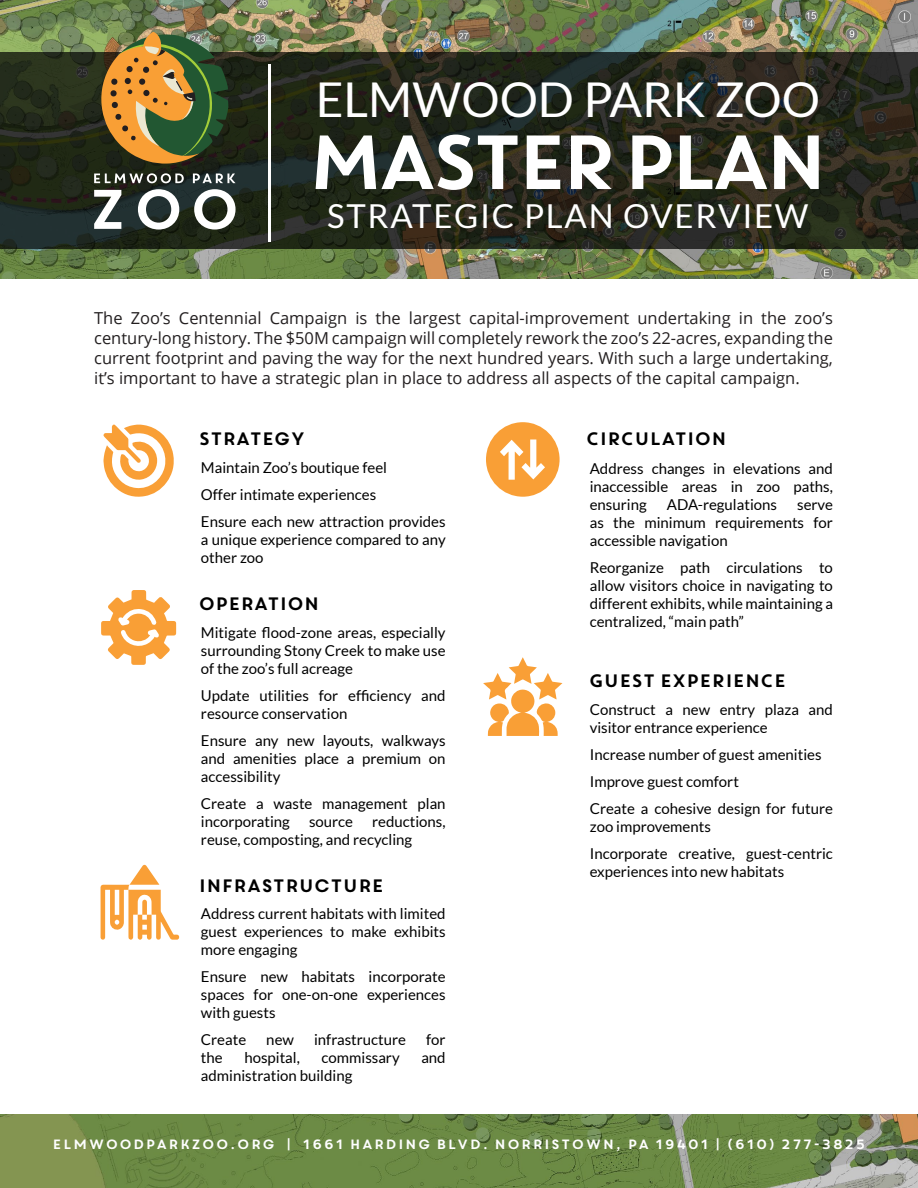
<style>
.page{position:relative;width:918px;height:1188px;background:#fff}
.page>*{position:absolute;margin:0;border:0;box-sizing:border-box;transform-origin:0 0}
.t1{font:76.5px "Core Circus";letter-spacing:-.2em;color:#fff}
.t2{font:48px "Lato";color:#fff}
.t3{font:33px "Lato";letter-spacing:.05em;color:#fff}
.t4{font:18px "Core Circus";letter-spacing:-.1em;color:#000}
.t5{font:16.5px/19.8px "Open Sans";color:#231f20;text-align:justify}
.t6{font:15px/18px "Lato";color:#000}
.t7{font:13.5px "Core Circus";color:#fefefe}
</style>
<div class="page">
<img style="left:0;top:1114px;width:918px;height:74px">
<img style="left:0;top:0;width:918px;height:279px">
<svg style="left:0;top:52px;width:918px;height:196px;background:#25291d"></svg>
<svg style="left:94px;top:190px;width:27px;height:39px"></svg>
<svg style="left:138px;top:189px;width:41px;height:41px"></svg>
<svg style="left:194px;top:189px;width:42px;height:41px"></svg>
<svg style="left:94px;top:32px;width:142px;height:151px;background:#746937"></svg>
<hr style="left:268px;top:64px;width:2px;height:178px;background:#fff">
<svg style="left:104px;top:425px;width:70px;height:72px"></svg>
<svg style="left:101px;top:590px;width:75px;height:75px"></svg>
<svg style="left:101px;top:864px;width:78px;height:76px"></svg>
<svg style="left:486px;top:422px;width:74px;height:75px"></svg>
<svg style="left:483px;top:657px;width:79px;height:79px"></svg>
<h2 class="t2" style="left:316px;top:73px;width:506px">ELMWOOD PARK ZOO</h2>
<h1 class="t1" style="left:303px;top:110px;width:531px">MASTER PLAN</h1>
<h3 class="t3" style="left:327px;top:198px;width:483px">STRATEGIC PLAN OVERVIEW</h3>
<p class="t5" style="left:94px;top:308px;width:740px">The Zoo’s Centennial Campaign is the largest capital-improvement undertaking in the zoo’s century-long history. The $50M campaign will completely rework the zoo’s 22-acres, expanding the current footprint and paving the way for the next hundred years. With such a large undertaking, it’s important to have a strategic plan in place to address all aspects of the capital campaign.</p>
<p class="t4" style="left:198px;top:426px;width:110px">STRATEGY</p>
<p class="t6" style="left:201px;top:454px;width:246px;line-height:27px">Maintain Zoo’s boutique feel<br>Offer intimate experiences<br>Ensure each new attraction provides</p>
<p class="t6" style="left:201px;top:530px;width:246px">a unique experience compared to any other zoo</p>
<p class="t4" style="left:198px;top:591px;width:124px">OPERATION</p>
<p class="t6" style="left:201px;top:624px;width:246px;text-align:justify">Mitigate flood-zone areas, especially surrounding Stony Creek to make use of the zoo’s full acreage</p>
<p class="t6" style="left:201px;top:687px;width:246px">Update utilities for efficiency and resource conservation</p>
<p class="t6" style="left:201px;top:732px;width:246px;text-align:justify">Ensure any new layouts, walkways and amenities place a premium on accessibility</p>
<p class="t6" style="left:201px;top:795px;width:246px">Create a waste management plan incorporating</p>
<p class="t6" style="left:201px;top:813px;width:246px;text-indent:171px">reductions, reuse, composting, and recycling</p>
<p class="t6" style="left:309px;top:813px;width:46px">source</p>
<p class="t4" style="left:198px;top:874px;width:188px">INFRASTRUCTURE</p>
<p class="t6" style="left:201px;top:904px;width:246px;text-align:justify">Address current habitats with limited guest experiences to make exhibits more engaging</p>
<p class="t6" style="left:201px;top:967px;width:246px;text-align:justify">Ensure new habitats incorporate spaces for one-on-one experiences with guests</p>
<p class="t6" style="left:201px;top:1030px;width:47px">Create</p>
<p class="t6" style="left:266px;top:1030px;width:29px">new</p>
<p class="t6" style="left:314px;top:1030px;width:93px">infrastructure</p>
<p class="t6" style="left:426px;top:1030px;width:21px">for</p>
<p class="t6" style="left:201px;top:1048px;width:23px">the</p>
<p class="t6" style="left:244px;top:1048px;width:57px">hospital,</p>
<p class="t6" style="left:322px;top:1048px;width:80px">commissary</p>
<p class="t6" style="left:421px;top:1048px;width:26px">and</p>
<p class="t6" style="left:201px;top:1066px;width:153px">administration building</p>
<p class="t4" style="left:585px;top:426px;width:144px">CIRCULATION</p>
<p class="t6" style="left:590px;top:460px;width:245px;text-align:justify">Address changes in elevations and inaccessible areas in zoo paths, ensuring</p>
<p class="t6" style="left:667px;top:496px;width:112px">ADA-regulations</p>
<p class="t6" style="left:590px;top:496px;width:245px;text-align:justify;text-indent:207px">serve as the minimum requirements for accessible navigation</p>
<p class="t6" style="left:590px;top:559px;width:245px;text-align:justify">Reorganize path circulations to allow visitors choice in navigating to different exhibits, while maintaining a centralized, “main path”</p>
<p class="t4" style="left:588px;top:668px;width:200px">GUEST EXPERIENCE</p>
<p class="t6" style="left:590px;top:701px;width:245px">Construct a new entry plaza and visitor entrance experience</p>
<p class="t6" style="left:590px;top:741px;width:245px;line-height:27px">Increase number of guest amenities<br>Improve guest comfort<br>Create a cohesive design for future</p>
<p class="t6" style="left:590px;top:813px;width:245px;line-height:27px">zoo improvements<br>Incorporate creative, guest-centric</p>
<p class="t6" style="left:590px;top:863px;width:196px">experiences into new habitats</p>
<p class="t7" style="left:52px;top:1135px;width:816px">ELMWOODPARKZOO.ORG | 1661 HARDING BLVD. NORRISTOWN, PA 19401 | (610) 277-3825</p>
</div>
